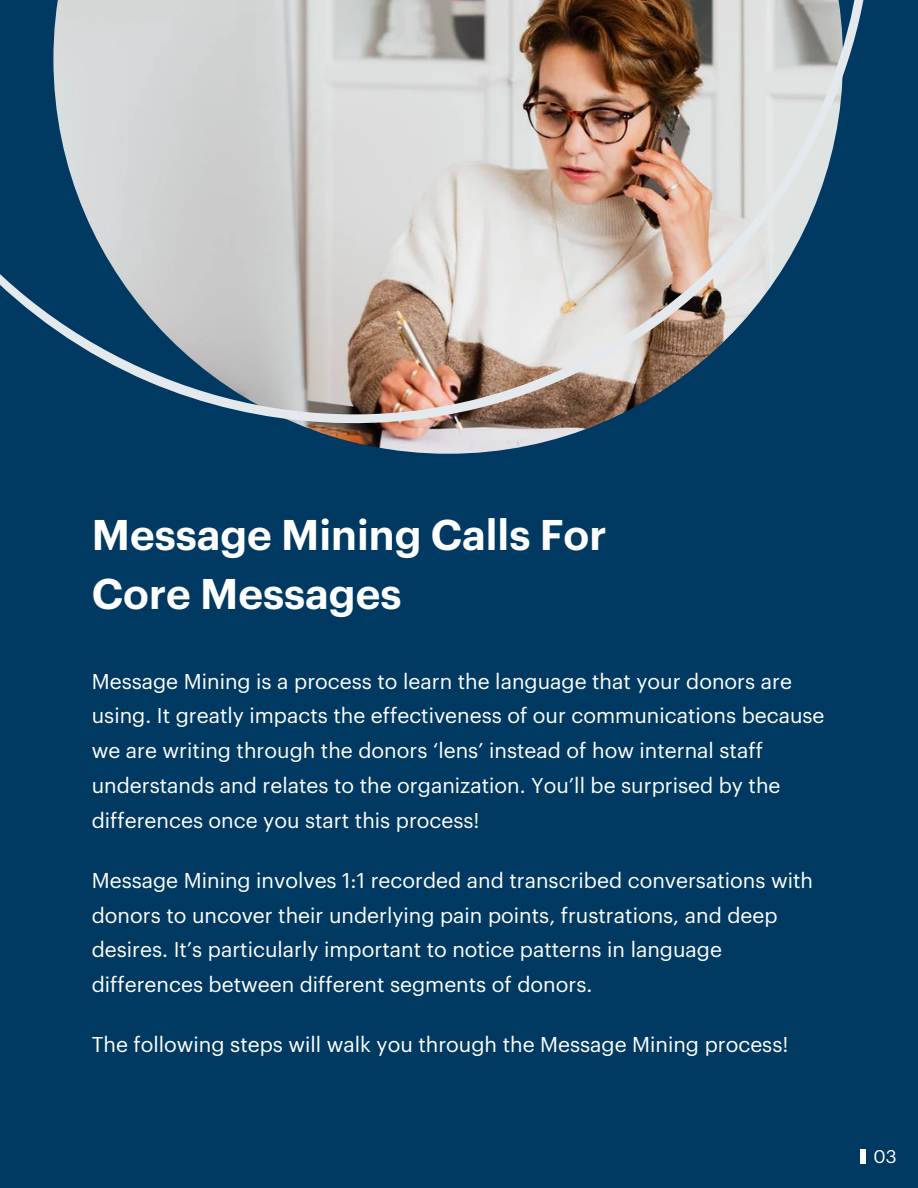
<style>
.page{position:relative;width:918px;height:1188px;background:#003a63}
.page>*{position:absolute;margin:0;border:0;box-sizing:border-box;transform-origin:0 0}
.t1{font:600 42px/58.5px "Graphik";color:#fff}
.t2{font:21px/34.8px "Graphik";color:#fff}
.t3{font:18px "Graphik";color:#fff}
</style>
<div class="page">
<div style="left:860px;top:1149px;width:6px;height:15px;background:#fff"></div>
<img style="left:331px;top:436px;width:234px;height:18px">
<img style="left:0;top:0;width:864px;height:436px">
<h1 class="t1" style="left:92px;top:508px;width:516px">Message Mining Calls For<br>Core Messages</h1>
<p class="t2" style="left:92px;top:664px;width:734px">Message Mining is a process to learn the language that your donors are using. It greatly impacts the effectiveness of our communications because we are writing through the donors ‘lens’ instead of how internal staff understands and relates to the organization. You’ll be surprised by the differences once you start this process!</p>
<p class="t2" style="left:92px;top:864px;width:723px">Message Mining involves 1:1 recorded and transcribed conversations with donors to uncover their underlying pain points, frustrations, and deep desires. It’s particularly important to notice patterns in language differences between different segments of donors.</p>
<p class="t2" style="left:92px;top:1028px;width:698px">The following steps will walk you through the Message Mining process!</p>
<p class="t3" style="left:874px;top:1148px;width:25px">03</p>
</div>
